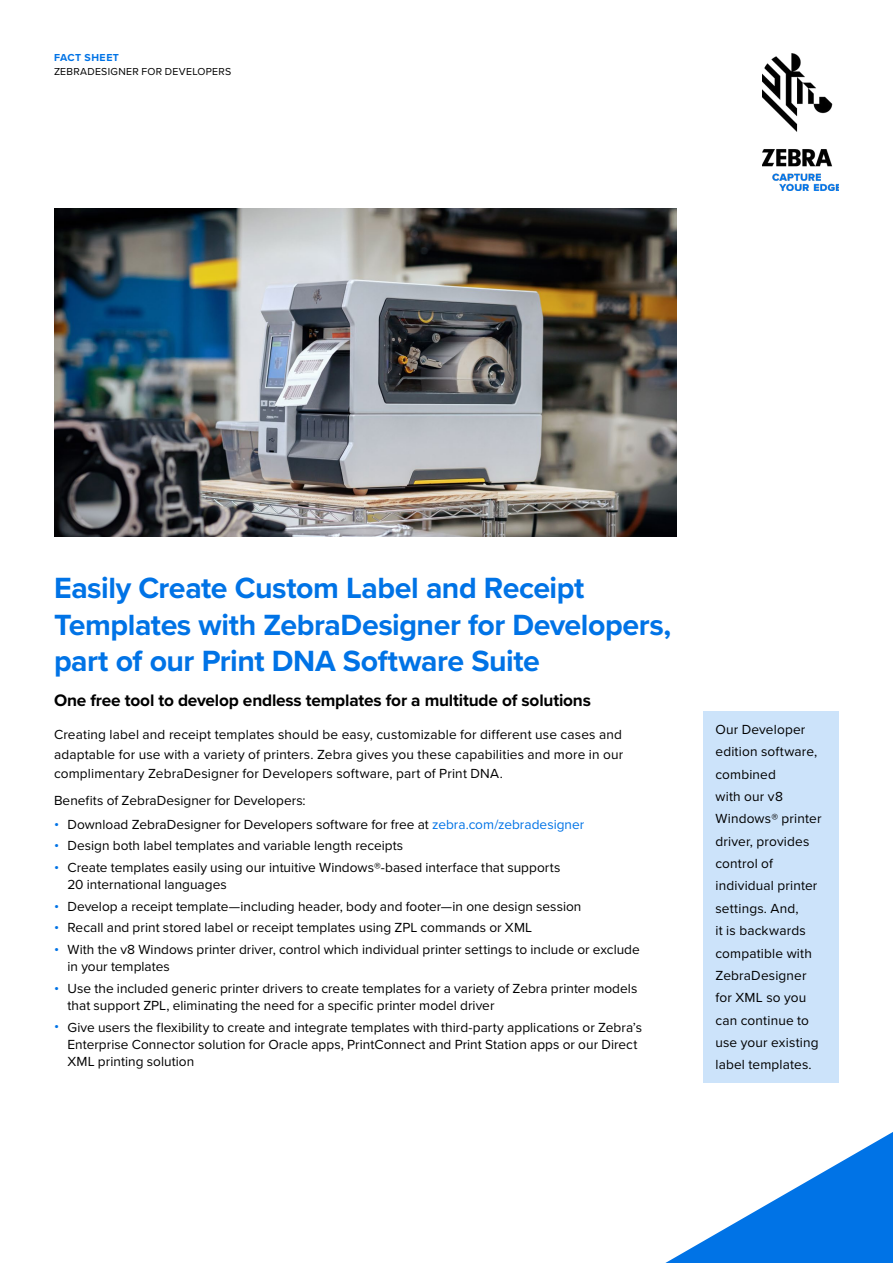
<style>
.page{position:relative;width:893px;height:1263px;background:#fff}
.page>*{position:absolute;margin:0;border:0;box-sizing:border-box;transform-origin:0 0}
.t1{font:700 30.3px/36.2px "Proxima Nova";letter-spacing:-.015em;color:#0073e6}
.t2{font:700 17.25px "Proxima Nova";letter-spacing:-.01em;color:#000}
.t3{font:13.65px/22.4px "Proxima Nova";color:#000}
.t4{font:10.5px "Proxima Nova";letter-spacing:.025em;color:#000}
.t5{font:700 10.5px "Proxima Nova";letter-spacing:.05em;color:#0073e6}
.s1{font-size:14.25px;color:#0073e6}
.s2{color:#0073e6}
</style>
<div class="page">
<img style="left:763px;top:54px;width:76px;height:137px">
<img style="left:54px;top:208px;width:622px;height:328px">
<svg style="left:665px;top:1132px;width:228px;height:131px"></svg>
<div style="left:704px;top:711px;width:135px;height:372px;background:#cce3fa"></div>
<p class="t5" style="left:54px;top:50px;width:67px">FACT SHEET</p>
<p class="t4" style="left:54px;top:64px;width:179px">ZEBRADESIGNER FOR DEVELOPERS</p>
<h1 class="t1" style="left:54px;top:570px;width:619px">Easily Create Custom Label and Receipt<br>Templates with ZebraDesigner for Developers, part of our Print DNA Software Suite</h1>
<p class="t2" style="left:54px;top:688px;width:538px">One free tool to develop endless templates for a multitude of solutions</p>
<p class="t3" style="left:54px;top:724px;width:571px;line-height:19.5px;text-align:justify">Creating label and receipt templates should be easy, customizable for different use cases and adaptable for use with a variety of printers. Zebra gives you these capabilities and more in our complimentary ZebraDesigner for Developers software, part of Print DNA.</p>
<p class="t3" style="left:54px;top:788px;width:253px">Benefits of ZebraDesigner for Developers:</p>
<p class="t3" style="left:54px;top:812px;width:532px"><span class="s1">•</span> Download ZebraDesigner for Developers software for free at <span class="s2">zebra.com/zebradesigner</span></p>
<p class="t3" style="left:54px;top:834px;width:351px"><span class="s1">•</span> Design both label templates and variable length receipts</p>
<p class="t3" style="left:68px;top:858px;width:495px;line-height:17.2px;text-indent:-14px"><span class="s1">•</span> Create templates easily using our intuitive Windows®-based interface that supports<br>20 international languages</p>
<p class="t3" style="left:54px;top:894px;width:529px"><span class="s1">•</span> Develop a receipt template—including header, body and footer—in one design session</p>
<p class="t3" style="left:54px;top:916px;width:480px"><span class="s1">•</span> Recall and print stored label or receipt templates using ZPL commands or XML</p>
<p class="t3" style="left:68px;top:940px;width:574px;line-height:17.2px;text-indent:-14px"><span class="s1">•</span> With the v8 Windows printer driver, control which individual printer settings to include or exclude in your templates</p>
<p class="t3" style="left:68px;top:979px;width:571px;line-height:17.2px;text-indent:-14px"><span class="s1">•</span> Use the included generic printer drivers to create templates for a variety of Zebra printer models that support ZPL, eliminating the need for a specific printer model driver</p>
<p class="t3" style="left:68px;top:1018px;width:576px;line-height:17.2px;text-indent:-14px"><span class="s1">•</span> Give users the flexibility to create and integrate templates with third-party applications or Zebra’s<br>Enterprise Connector solution for Oracle apps, PrintConnect and Print Station apps or our Direct<br>XML printing solution</p>
<p class="t3" style="left:715px;top:717px;width:108px">Our Developer edition software, combined<br>with our v8<br>Windows® printer driver, provides control of individual printer settings. And,<br>it is backwards compatible with<br>ZebraDesigner for XML so you can continue to use your existing label templates.</p>
</div>
